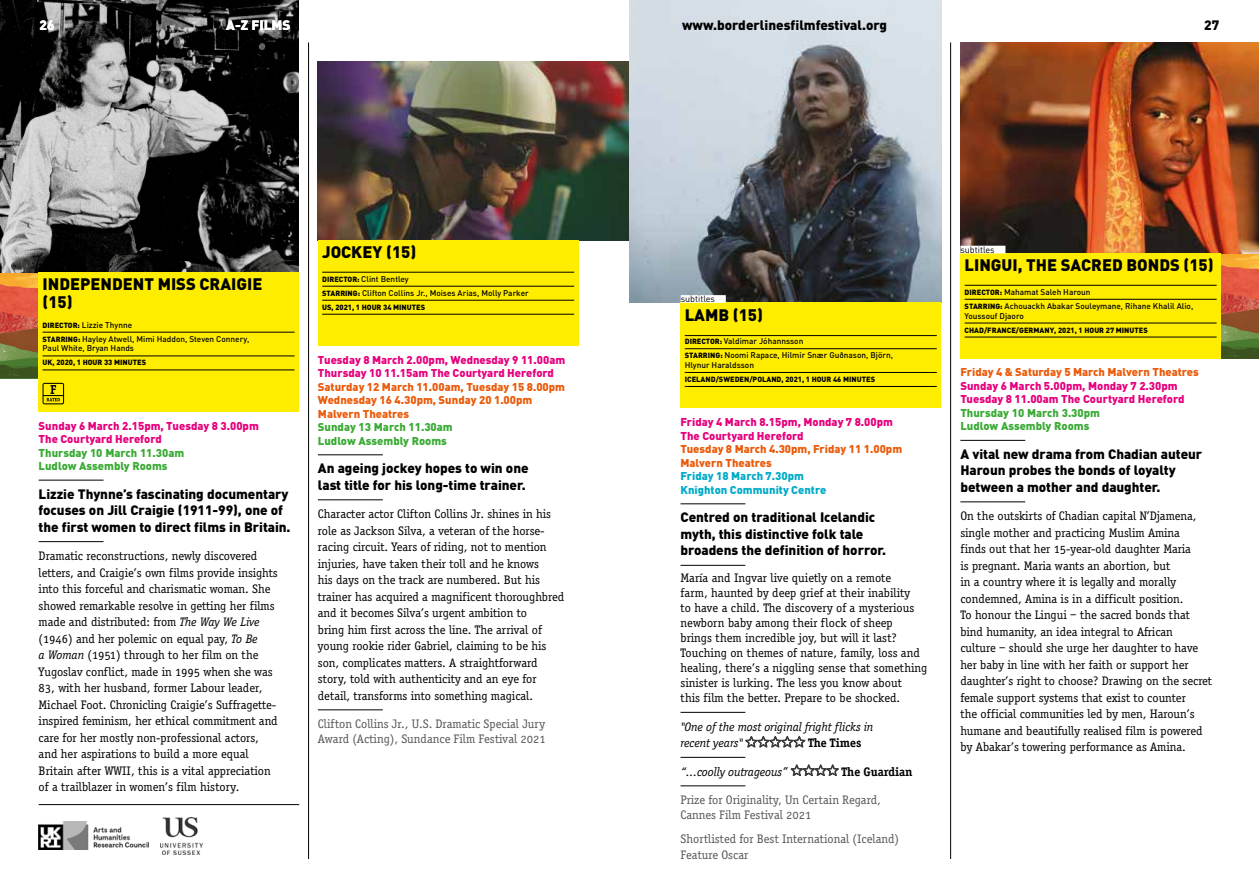
<style>
.page{position:relative;width:1259px;height:893px;background:#fff}
.page>*{position:absolute;margin:0;border:0;box-sizing:border-box;transform-origin:0 0}
.t1{font:900 16.5px/18px "DIN";color:#000}
.t2{font:900 13.5px/16.5px "DIN";letter-spacing:-.005em;color:#000}
.t3{font:900 13.5px "DIN";color:#fff}
.t4{font:12.75px/16.5px "Correspondence Serif";letter-spacing:-.005em;color:#000}
.t5{font:12.75px/15.8px "Correspondence Serif";color:#575756}
.t6{font:italic 12.75px/16.5px "Correspondence Serif";letter-spacing:-.005em;color:#000}
.t7{font:700 12.75px "Correspondence Serif";letter-spacing:-.005em;color:#000}
.t8{font:900 11.25px/13.5px "DIN";color:#e6007d}
.t9{font:900 11.25px/13.5px "DIN";color:#ea5b0b}
.t10{font:900 11.25px/13.5px "DIN";color:#3aaa35}
.t11{font:900 11.25px/13.5px "DIN";color:#00abc8}
.t12{font:9px "DIN";color:#000}
.t13{font:500 8.25px/14px "DIN";color:#000}
.t14{font:900 7.5px "DIN";color:#000}
.s1{font-weight:900;font-size:7.5px}
.s2{font-style:italic}
</style>
<div class="page">
<svg style="left:1221px;top:253px;width:38px;height:86px;background:#c56a3d"></svg>
<img style="left:1220px;top:339px;width:39px;height:20px">
<hr style="left:308px;top:43px;width:1px;height:816px;background:#000">
<hr style="left:39px;top:480px;width:64px;height:1px;background:#000">
<hr style="left:39px;top:541px;width:64px;height:1px;background:#000">
<hr style="left:39px;top:804px;width:260px;height:1px;background:#000">
<img style="left:39px;top:822px;width:110px;height:27px">
<img style="left:160px;top:817px;width:43px;height:37px">
<img style="left:0;top:0;width:299px;height:272px">
<div style="left:38px;top:272px;width:261px;height:140px;background:#ffed00"></div>
<hr style="left:43px;top:332px;width:251px;height:1px;background:#000">
<hr style="left:43px;top:356px;width:251px;height:1px;background:#000">
<hr style="left:43px;top:370px;width:251px;height:1px;background:#000">
<hr style="left:318px;top:455px;width:65px;height:1px;background:#000">
<hr style="left:318px;top:500px;width:65px;height:1px;background:#000">
<hr style="left:318px;top:710px;width:65px;height:1px;background:#000">
<img style="left:318px;top:62px;width:311px;height:178px">
<div style="left:318px;top:240px;width:260px;height:106px;background:#ffed00"></div>
<hr style="left:322px;top:272px;width:252px;height:1px;background:#000">
<hr style="left:322px;top:286px;width:252px;height:1px;background:#000">
<hr style="left:322px;top:300px;width:252px;height:1px;background:#000">
<hr style="left:322px;top:314px;width:252px;height:1px;background:#000">
<svg style="left:0;top:272px;width:64px;height:132px"></svg>
<img style="left:629px;top:0;width:312px;height:302px">
<hr style="left:680px;top:504px;width:65px;height:1px;background:#000">
<hr style="left:680px;top:565px;width:65px;height:1px;background:#000">
<hr style="left:680px;top:712px;width:65px;height:1px;background:#000">
<hr style="left:680px;top:757px;width:65px;height:1px;background:#000">
<hr style="left:680px;top:786px;width:65px;height:1px;background:#000">
<svg style="left:745px;top:736px;width:60px;height:11px"></svg>
<svg style="left:791px;top:765px;width:47px;height:11px"></svg>
<div style="left:680px;top:302px;width:261px;height:106px;background:#ffed00"></div>
<hr style="left:685px;top:335px;width:251px;height:1px;background:#000">
<hr style="left:685px;top:348px;width:251px;height:1px;background:#000">
<hr style="left:685px;top:372px;width:251px;height:1px;background:#000">
<hr style="left:685px;top:386px;width:251px;height:1px;background:#000">
<hr style="left:950px;top:43px;width:1px;height:816px;background:#000">
<hr style="left:960px;top:440px;width:65px;height:1px;background:#000">
<hr style="left:960px;top:502px;width:65px;height:1px;background:#000">
<img style="left:960px;top:43px;width:299px;height:210px">
<div style="left:960px;top:253px;width:261px;height:105px;background:#ffed00"></div>
<hr style="left:964px;top:285px;width:252px;height:1px;background:#000">
<hr style="left:964px;top:299px;width:252px;height:1px;background:#000">
<hr style="left:964px;top:323px;width:252px;height:1px;background:#000">
<hr style="left:964px;top:337px;width:252px;height:1px;background:#000">
<div style="left:681px;top:295px;width:45px;height:8px;background:#fff"></div>
<div style="left:960px;top:246px;width:45px;height:7px;background:#fff"></div>
<p class="t3" style="left:40px;top:16px;width:17px">26</p>
<p class="t3" style="left:226px;top:16px;width:66px">A-Z FILMS</p>
<p class="t2" style="left:682px;top:16px;width:207px">www.borderlinesfilmfestival.org</p>
<p class="t2" style="left:1204px;top:16px;width:17px">27</p>
<p class="t1" style="left:322px;top:242px;width:96px">JOCKEY (15)</p>
<p class="t13" style="left:322px;top:272px;width:208px"><span class="s1">DIRECTOR:</span> Clint Bentley<br><span class="s1">STARRING:</span> Clifton Collins Jr., Moises Arias, Molly Parker</p>
<p class="t14" style="left:322px;top:302px;width:105px">US, 2021, 1 HOUR 34 MINUTES</p>
<p class="t1" style="left:43px;top:274px;width:221px">INDEPENDENT MISS CRAIGIE (15)</p>
<p class="t13" style="left:43px;top:317px;width:208px"><span class="s1">DIRECTOR:</span> Lizzie Thynne<br><span class="s1">STARRING:</span> Hayley Atwell, Mimi Haddon, Steven Connery,</p>
<p class="t13" style="left:43px;top:341px;width:93px">Paul White, Bryan Hands</p>
<p class="t14" style="left:43px;top:358px;width:105px">UK, 2020, 1 HOUR 33 MINUTES</p>
<p class="t8" style="left:318px;top:352px;width:249px">Tuesday 8 March 2.00pm, Wednesday 9 11.00am<br>Thursday 10 11.15am The Courtyard Hereford</p>
<p class="t9" style="left:318px;top:379px;width:249px">Saturday 12 March 11.00am, Tuesday 15 8.00pm<br>Wednesday 16 4.30pm, Sunday 20 1.00pm<br>Malvern Theatres</p>
<p class="t10" style="left:318px;top:420px;width:136px">Sunday 13 March 11.30am<br>Ludlow Assembly Rooms</p>
<p class="t2" style="left:318px;top:459px;width:212px">An ageing jockey hopes to win one last title for his long-time trainer.</p>
<p class="t4" style="left:318px;top:506px;width:248px">Character actor Clifton Collins Jr. shines in his role as Jackson Silva, a veteran of the horse&shy;racing circuit. Years of riding, not to mention injuries, have taken their toll and he knows<br>his days on the track are numbered. But his trainer has acquired a magnificent thoroughbred and it becomes Silva’s urgent ambition to<br>bring him first across the line. The arrival of young rookie rider Gabriel, claiming to be his son, complicates matters. A straightforward story, told with authenticity and an eye for detail, transforms into something magical.</p>
<p class="t5" style="left:318px;top:715px;width:229px">Clifton Collins Jr., U.S. Dramatic Special Jury<br>Award (Acting), Sundance Film Festival 2021</p>
<p class="t8" style="left:39px;top:418px;width:222px">Sunday 6 March 2.15pm, Tuesday 8 3.00pm<br>The Courtyard Hereford</p>
<p class="t10" style="left:39px;top:445px;width:147px">Thursday 10 March 11.30am<br>Ludlow Assembly Rooms</p>
<p class="t2" style="left:39px;top:485px;width:253px">Lizzie Thynne’s fascinating documentary focuses on Jill Craigie (1911-99), one of the first women to direct films in Britain.</p>
<p class="t4" style="left:39px;top:548px;width:241px">Dramatic reconstructions, newly discovered letters, and Craigie’s own films provide insights into this forceful and charismatic woman. She showed remarkable resolve in getting her films made and distributed: from <span class="s2">The Way We Live </span>(1946) and her polemic on equal pay, <span class="s2">To Be<br>a Woman</span> (1951) through to her film on the Yugoslav conflict, made in 1995 when she was 83, with her husband, former Labour leader, Michael Foot. Chronicling Craigie’s Suffragette&shy;inspired feminism, her ethical commitment and care for her mostly non-professional actors, and her aspirations to build a more equal Britain after WWII, this is a vital appreciation of a trailblazer in women’s film history.</p>
<p class="t12" style="left:681px;top:294px;width:36px">subtitles</p>
<p class="t1" style="left:685px;top:305px;width:80px">LAMB (15)</p>
<p class="t13" style="left:685px;top:334px;width:210px"><span class="s1">DIRECTOR:</span> Valdimar Jóhannsson<br><span class="s1">STARRING:</span> Noomi Rapace, Hilmir Snær Guðnason, Björn,</p>
<p class="t13" style="left:685px;top:358px;width:71px">Hlynur Haraldsson</p>
<p class="t14" style="left:685px;top:374px;width:192px">ICELAND/SWEDEN/POLAND, 2021, 1 HOUR 46 MINUTES</p>
<p class="t8" style="left:680px;top:415px;width:214px">Friday 4 March 8.15pm, Monday 7 8.00pm<br>The Courtyard Hereford</p>
<p class="t9" style="left:680px;top:442px;width:223px">Tuesday 8 March 4.30pm, Friday 11 1.00pm<br>Malvern Theatres</p>
<p class="t11" style="left:680px;top:469px;width:147px">Friday 18 March 7.30pm<br>Knighton Community Centre</p>
<p class="t2" style="left:680px;top:508px;width:207px">Centred on traditional Icelandic myth, this distinctive folk tale broadens the definition of horror.</p>
<p class="t4" style="left:680px;top:571px;width:248px;line-height:15px">María and Ingvar live quietly on a remote<br>farm, haunted by deep grief at their inability<br>to have a child. The discovery of a mysterious newborn baby among their flock of sheep<br>brings them incredible joy, but will it last?<br>Touching on themes of nature, family, loss and healing, there’s a niggling sense that something sinister is lurking. The less you know about<br>this film the better. Prepare to be shocked.</p>
<p class="t6" style="left:680px;top:718px;width:194px">"One of the most original fright flicks in recent years"</p>
<p class="t7" style="left:808px;top:735px;width:55px">The Times</p>
<p class="t6" style="left:680px;top:764px;width:109px">“…coolly outrageous”</p>
<p class="t7" style="left:841px;top:764px;width:72px">The Guardian</p>
<p class="t5" style="left:680px;top:792px;width:202px">Prize for Originality, Un Certain Regard,<br>Cannes Film Festival 2021</p>
<p class="t5" style="left:680px;top:831px;width:220px">Shortlisted for Best International (Iceland)<br>Feature Oscar</p>
<p class="t12" style="left:960px;top:244px;width:36px">subtitles</p>
<p class="t1" style="left:964px;top:255px;width:250px">LINGUI, THE SACRED BONDS (15)</p>
<p class="t13" style="left:964px;top:285px;width:230px"><span class="s1">DIRECTOR:</span> Mahamat Saleh Haroun<br><span class="s1">STARRING:</span> Achouackh Abakar Souleymane, Rihane Khalil Alio,</p>
<p class="t13" style="left:964px;top:308px;width:61px">Youssouf Djaoro</p>
<p class="t14" style="left:964px;top:325px;width:185px">CHAD/FRANCE/GERMANY, 2021, 1 HOUR 27 MINUTES</p>
<p class="t9" style="left:960px;top:365px;width:240px">Friday 4 &amp; Saturday 5 March Malvern Theatres</p>
<p class="t8" style="left:960px;top:378px;width:225px">Sunday 6 March 5.00pm, Monday 7 2.30pm<br>Tuesday 8 11.00am The Courtyard Hereford</p>
<p class="t10" style="left:960px;top:405px;width:141px">Thursday 10 March 3.30pm<br>Ludlow Assembly Rooms</p>
<p class="t2" style="left:960px;top:445px;width:243px">A vital new drama from Chadian auteur<br>Haroun probes the bonds of loyalty between a mother and daughter.</p>
<p class="t4" style="left:960px;top:508px;width:253px">On the outskirts of Chadian capital N’Djamena, single mother and practicing Muslim Amina<br>finds out that her 15-year-old daughter Maria<br>is pregnant. Maria wants an abortion, but<br>in a country where it is legally and morally condemned, Amina is in a difficult position.<br>To honour the Lingui – the sacred bonds that bind humanity, an idea integral to African<br>culture – should she urge her daughter to have her baby in line with her faith or support her daughter’s right to choose? Drawing on the secret female support systems that exist to counter<br>the official communities led by men, Haroun’s humane and beautifully realised film is powered by Abakar’s towering performance as Amina.</p>
</div>
